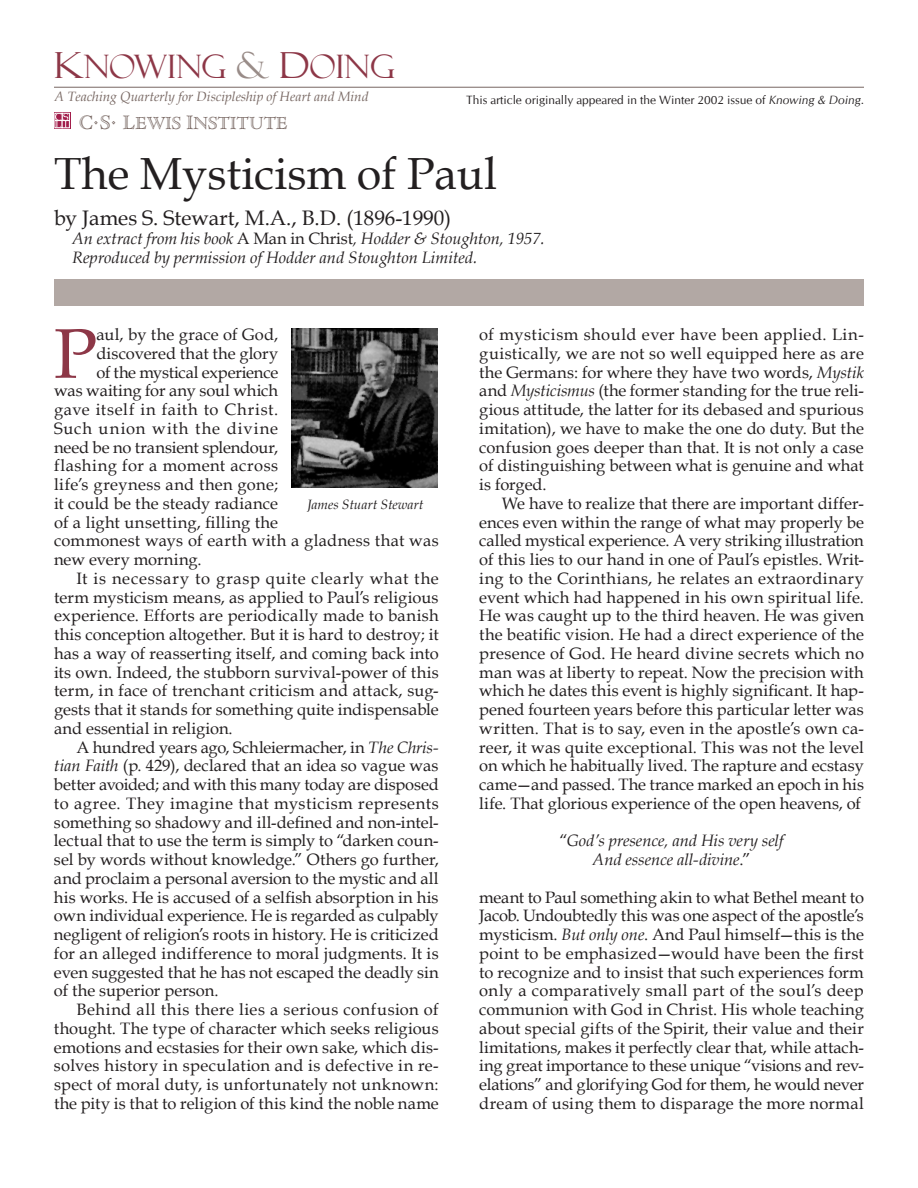
<style>
.page{position:relative;width:918px;height:1188px;background:#fff}
.page>*{position:absolute;margin:0;border:0;box-sizing:border-box;transform-origin:0 0}
.t1{font:70.2px "Book Antiqua";color:#8d3747}
.t2{font:45px "Book Antiqua";color:#231f20}
.t3{font:32.4px "Felix Titling";color:#8d3747}
.t4{font:21px "Book Antiqua";color:#231f20}
.t5{font:18.9px "Cloister Open Face";color:#776762}
.t6{font:16.5px/18.8px "Book Antiqua";letter-spacing:.005em;color:#231f20;text-align:justify}
.t7{font:italic 16.5px/18.8px "Book Antiqua";color:#231f20}
.t8{font:16.5px "Book Antiqua";letter-spacing:.025em;color:#231f20}
.t9{font:16.5px "Book Antiqua";letter-spacing:-.015em;color:#231f20}
.t10{font:16.5px "Book Antiqua";letter-spacing:.035em;color:#231f20}
.t11{font:16.5px "Book Antiqua";letter-spacing:.03em;color:#231f20}
.t12{font:16.5px "Book Antiqua";letter-spacing:.04em;color:#231f20}
.t13{font:16.5px "Book Antiqua";letter-spacing:.045em;color:#231f20}
.t14{font:16.5px "Book Antiqua";letter-spacing:.065em;color:#231f20}
.t15{font:italic 13.5px "Book Antiqua";color:#776762}
.t16{font:italic 13.5px "Book Antiqua";color:#231f20}
.t17{font:12px "CG Omega";color:#231f20}
.s1{font-size:36px}
.s2{font-size:36px;color:#998c88}
.s3{font-size:21px}
.s4{font-style:italic}
.s5{font-style:normal}
</style>
<div class="page">
<div style="left:54px;top:279px;width:810px;height:26px;background:#b2a8a4"></div>
<hr style="left:54px;top:87px;width:810px;height:1px;background:#776762">
<div style="left:62px;top:120px;width:8px;height:8px;border:1px solid #fff"></div>
<div style="left:62px;top:113px;width:8px;height:8px;border:1px solid #fff"></div>
<svg style="left:55px;top:113px;width:13px;height:15px"></svg>
<img style="left:292px;top:328px;width:145px;height:159px">
<h3 class="t3" style="left:54px;top:48px;width:342px"><span class="s1">K</span>NOWING <span class="s2">&amp;</span> <span class="s1">D</span>OING</h3>
<p class="t15" style="left:54px;top:87px;width:316px">A Teaching Quarterly for Discipleship of Heart and Mind</p>
<p class="t5" style="left:79px;top:113px;width:210px"><span class="s3">C</span><sup>.</sup><span class="s3">S</span><sup>.</sup> <span class="s3">L</span>EWIS <span class="s3">I</span>NSTITUTE</p>
<p class="t17" style="left:466px;top:93px;width:399px">This article originally appeared in the Winter 2002 issue of <span class="s4">Knowing &amp; Doing</span>.</p>
<h2 class="t2" style="left:54px;top:143px;width:445px">The Mysticism of Paul</h2>
<p class="t4" style="left:54px;top:204px;width:399px">by James S. Stewart, M.A., B.D. (1896-1990)</p>
<p class="t7" style="left:72px;top:229px;width:474px">An extract from his book <span class="s5">A Man in Christ</span>, Hodder &amp; Stoughton, 1957.<br>Reproduced by permission of Hodder and Stoughton Limited.</p>
<h1 class="t1" style="left:54px;top:305px;width:44px">P</h1>
<p class="t6" style="left:96px;top:325px;width:183px">aul, by the grace of God,</p>
<p class="t6" style="left:96px;top:344px;width:183px">discovered that the glory</p>
<p class="t9" style="left:96px;top:361px;width:183px">of the mystical experience</p>
<p class="t9" style="left:54px;top:379px;width:226px">was waiting for any soul which</p>
<p class="t13" style="left:54px;top:398px;width:226px">gave itself in faith to Christ.</p>
<p class="t14" style="left:54px;top:417px;width:226px">Such union with the divine</p>
<p class="t6" style="left:54px;top:437px;width:226px">need be no transient splendour,</p>
<p class="t8" style="left:54px;top:454px;width:226px">flashing for a moment across</p>
<p class="t6" style="left:54px;top:475px;width:226px">life’s greyness and then gone;</p>
<p class="t6" style="left:54px;top:494px;width:226px">it could be the steady radiance</p>
<p class="t8" style="left:54px;top:511px;width:226px">of a light unsetting, filling the</p>
<p class="t6" style="left:54px;top:531px;width:386px">commonest ways of earth with a gladness that was</p>
<p class="t6" style="left:54px;top:550px;width:149px">new every morning.</p>
<p class="t12" style="left:77px;top:567px;width:364px">It is necessary to grasp quite clearly what the</p>
<p class="t6" style="left:54px;top:587px;width:386px">term mysticism means, as applied to Paul’s religious</p>
<p class="t6" style="left:54px;top:606px;width:386px">experience. Efforts are periodically made to banish</p>
<p class="t6" style="left:54px;top:625px;width:386px">this conception altogether. But it is hard to destroy; it</p>
<p class="t6" style="left:54px;top:644px;width:386px">has a way of reasserting itself, and coming back into</p>
<p class="t6" style="left:54px;top:662px;width:386px">its own. Indeed, the stubborn survival-power of this</p>
<p class="t6" style="left:54px;top:681px;width:386px">term, in face of trenchant criticism and attack, sug-</p>
<p class="t6" style="left:54px;top:700px;width:386px">gests that it stands for something quite indispensable</p>
<p class="t6" style="left:54px;top:719px;width:180px">and essential in religion.</p>
<p class="t6" style="left:77px;top:737px;width:364px">A hundred years ago, Schleiermacher, in <span class="s4">The Chris-</span></p>
<p class="t6" style="left:54px;top:756px;width:386px"><span class="s4">tian Faith</span> (p. 429), declared that an idea so vague was</p>
<p class="t6" style="left:54px;top:775px;width:386px">better avoided; and with this many today are disposed</p>
<p class="t10" style="left:54px;top:792px;width:386px">to agree. They imagine that mysticism represents</p>
<p class="t6" style="left:54px;top:812px;width:386px">something so shadowy and ill-defined and non-intel-</p>
<p class="t6" style="left:54px;top:831px;width:386px">lectual that to use the term is simply to “darken coun-</p>
<p class="t6" style="left:54px;top:850px;width:386px">sel by words without knowledge.” Others go further,</p>
<p class="t6" style="left:54px;top:869px;width:386px">and proclaim a personal aversion to the mystic and all</p>
<p class="t6" style="left:54px;top:887px;width:386px">his works. He is accused of a selfish absorption in his</p>
<p class="t6" style="left:54px;top:906px;width:386px">own individual experience. He is regarded as culpably</p>
<p class="t6" style="left:54px;top:925px;width:386px">negligent of religion’s roots in history. He is criticized</p>
<p class="t6" style="left:54px;top:944px;width:386px">for an alleged indifference to moral judgments. It is</p>
<p class="t6" style="left:54px;top:962px;width:386px">even suggested that he has not escaped the deadly sin</p>
<p class="t6" style="left:54px;top:981px;width:166px">of the superior person.</p>
<p class="t11" style="left:77px;top:998px;width:364px">Behind all this there lies a serious confusion of</p>
<p class="t6" style="left:54px;top:1019px;width:386px">thought. The type of character which seeks religious</p>
<p class="t6" style="left:54px;top:1037px;width:386px">emotions and ecstasies for their own sake, which dis-</p>
<p class="t6" style="left:54px;top:1056px;width:386px">solves history in speculation and is defective in re-</p>
<p class="t6" style="left:54px;top:1075px;width:386px">spect of moral duty, is unfortunately not unknown:</p>
<p class="t6" style="left:54px;top:1094px;width:386px">the pity is that to religion of this kind the noble name</p>
<p class="t16" style="left:307px;top:495px;width:118px">James Stuart Stewart</p>
<p class="t6" style="left:479px;top:325px;width:386px">of mysticism should ever have been applied. Lin&shy;guistically, we are not so well equipped here as are the Germans: for where they have two words, <span class="s4">Mystik </span>and <span class="s4">Mysticismus</span> (the former standing for the true reli&shy;gious attitude, the latter for its debased and spurious imitation), we have to make the one do duty. But the confusion goes deeper than that. It is not only a case of distinguishing between what is genuine and what is forged.</p>
<p class="t6" style="left:479px;top:494px;width:386px;text-indent:23px">We have to realize that there are important differ&shy;ences even within the range of what may properly be called mystical experience. A very striking illustration of this lies to our hand in one of Paul’s epistles. Writ&shy;ing to the Corinthians, he relates an extraordinary event which had happened in his own spiritual life.<br>He was caught up to the third heaven. He was given the beatific vision. He had a direct experience of the presence of God. He heard divine secrets which no man was at liberty to repeat. Now the precision with which he dates this event is highly significant. It hap&shy;pened fourteen years before this particular letter was written. That is to say, even in the apostle’s own ca&shy;reer, it was quite exceptional. This was not the level on which he habitually lived. The rapture and ecstasy came—and passed. The trance marked an epoch in his life. That glorious experience of the open heavens, of</p>
<p class="t7" style="left:560px;top:831px;width:225px;text-align:center"><span class="s5">“</span>God’s presence, and His very self<br>And essence all-divine<span class="s5">.”</span></p>
<p class="t6" style="left:479px;top:887px;width:386px">meant to Paul something akin to what Bethel meant to Jacob. Undoubtedly this was one aspect of the apostle’s mysticism. <span class="s4">But only one</span>. And Paul himself—this is the point to be emphasized—would have been the first to recognize and to insist that such experiences form only a comparatively small part of the soul’s deep communion with God in Christ. His whole teaching about special gifts of the Spirit, their value and their limitations, makes it perfectly clear that, while attach&shy;ing great importance to these unique “visions and rev&shy;elations” and glorifying God for them, he would never dream of using them to disparage the more normal</p>
</div>
